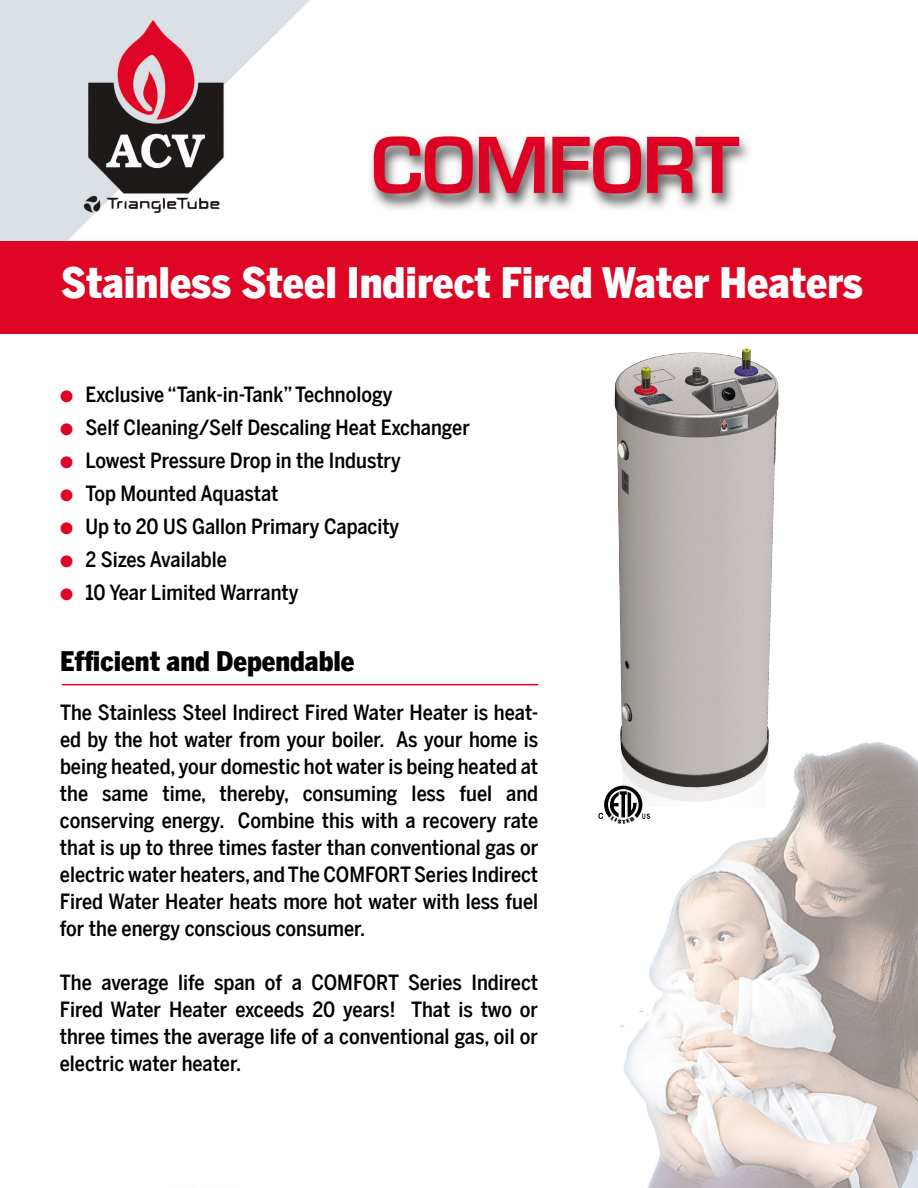
<style>
.page{position:relative;width:918px;height:1188px;background:#fff}
.page>*{position:absolute;margin:0;border:0;box-sizing:border-box;transform-origin:0 0}
.t1{font:900 42px "Benton Sans Cond";color:#fff}
.t2{font:900 27px "Benton Sans Cond";color:#000}
.t3{font:500 21px/27px "Benton Sans Cond";color:#000;text-align:justify}
.s1{color:#df0625}
</style>
<div class="page">
<img style="left:1px;top:0;width:917px;height:1188px">
<div style="left:0;top:241px;width:918px;height:93px;background:#df0625"></div>
<img style="left:592px;top:334px;width:208px;height:472px">
<hr style="left:62px;top:684px;width:476px;height:1px;background:#df0024">
<svg style="left:598px;top:786px;width:52px;height:40px"></svg>
<h1 class="t1" style="left:61px;top:258px;width:804px">Stainless Steel Indirect Fired Water Heaters</h1>
<p class="t3" style="left:60px;top:381px;width:334px"><span class="s1">●</span> Exclusive “Tank-in-Tank”Technology</p>
<p class="t3" style="left:60px;top:414px;width:411px"><span class="s1">●</span> Self Cleaning/Self Descaling Heat Exchanger</p>
<p class="t3" style="left:60px;top:447px;width:343px"><span class="s1">●</span> Lowest Pressure Drop in the Industry</p>
<p class="t3" style="left:60px;top:480px;width:220px"><span class="s1">●</span> Top Mounted Aquastat</p>
<p class="t3" style="left:60px;top:513px;width:341px"><span class="s1">●</span> Up to 20 US Gallon Primary Capacity</p>
<p class="t3" style="left:60px;top:546px;width:168px"><span class="s1">●</span> 2 Sizes Available</p>
<p class="t3" style="left:60px;top:579px;width:240px"><span class="s1">●</span> 10 Year Limited Warranty</p>
<p class="t2" style="left:60px;top:645px;width:296px">Efficient and Dependable</p>
<p class="t3" style="left:60px;top:698px;width:480px">The Stainless Steel Indirect Fired Water Heater is heat&shy;ed by the hot water from your boiler. As your home is being heated, your domestic hot water is being heated at the same time, thereby, consuming less fuel and conserving energy. Combine this with a recovery rate that is up to three times faster than conventional gas or electric water heaters, and The COMFORTSeries Indirect Fired Water Heater heats more hot water with less fuel for the energy conscious consumer.</p>
<p class="t3" style="left:60px;top:968px;width:480px">The average life span of a COMFORT Series Indirect Fired Water Heater exceeds 20 years! That is two or three times the average life of a conventional gas, oil or electric water heater.</p>
</div>
